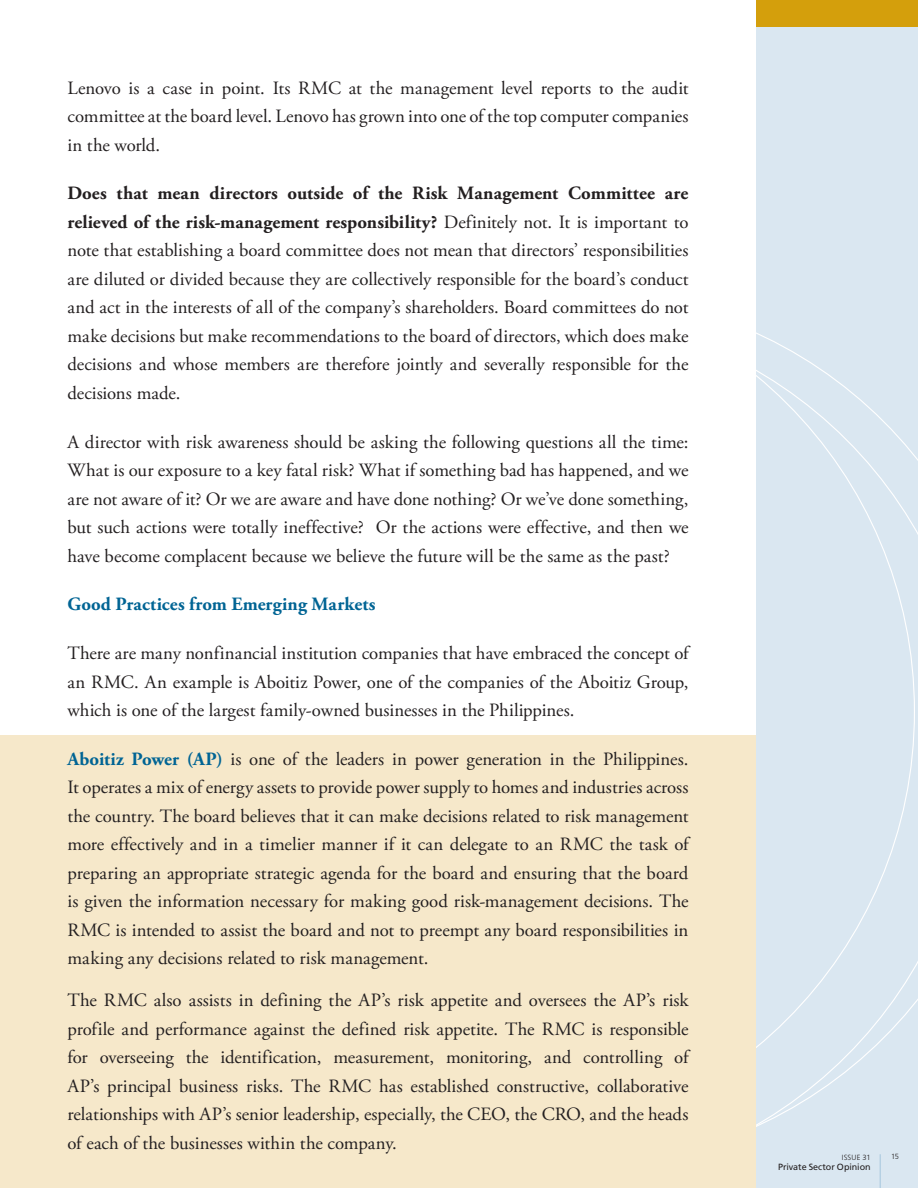
<style>
.page{position:relative;width:918px;height:1188px;background:#fff}
.page>*{position:absolute;margin:0;border:0;box-sizing:border-box;transform-origin:0 0}
.Body_Copy{font:18.75px/28.5px "Adobe Garamond Pro";color:#231f20;text-align:justify}
.Body_Copy-2{font:700 18.75px "Adobe Garamond Pro";letter-spacing:.01em;color:#006494}
.t1{font:9px "Frutiger";letter-spacing:-.005em;color:#231f20}
.t2{font:300 7.5px "Frutiger";letter-spacing:.01em;color:#231f20}
.s1{font-weight:700}
.s2{font-weight:700;color:#006494}
</style>
<div class="page">
<div style="left:756px;top:0;width:162px;height:1188px;background:#dae7f1"></div>
<div style="left:756px;top:0;width:162px;height:27px;background:#d49f0c"></div>
<hr style="left:880px;top:1154px;width:1px;height:34px;background:#a8c8de">
<div style="left:0;top:735px;width:756px;height:453px;background:#f6e8ca"></div>
<p class="Body_Copy" style="left:68px;top:74px;width:623px">Lenovo is a case in point. Its RMC at the management level reports to the audit committee at the board level. Lenovo has grown into one of the top computer companies in the world.</p>
<p class="Body_Copy" style="left:68px;top:180px;width:623px"><span class="s1">Does that mean directors outside of the Risk Management Committee are relieved of the risk-management responsibility?</span> Definitely not. It is important to note that establishing a board committee does not mean that directors’ responsibilities are diluted or divided because they are collectively responsible for the board’s conduct and act in the interests of all of the company’s shareholders. Board committees do not make decisions but make recommendations to the board of directors, which does make decisions and whose members are therefore jointly and severally responsible for the decisions made.</p>
<p class="Body_Copy" style="left:68px;top:428px;width:623px">A director with risk awareness should be asking the following questions all the time:<br>What is our exposure to a key fatal risk? What if something bad has happened, and we are not aware of it? Or we are aware and have done nothing? Or we’ve done something, but such actions were totally ineffective? Or the actions were effective, and then we have become complacent because we believe the future will be the same as the past?</p>
<p class="Body_Copy-2" style="left:68px;top:593px;width:310px">Good Practices from Emerging Markets</p>
<p class="Body_Copy" style="left:68px;top:639px;width:623px">There are many nonfinancial institution companies that have embraced the concept of an RMC. An example is Aboitiz Power, one of the companies of the Aboitiz Group, which is one of the largest family-owned businesses in the Philippines.</p>
<p class="Body_Copy" style="left:68px;top:745px;width:623px"><span class="s2">Aboitiz Power (AP)</span> is one of the leaders in power generation in the Philippines.<br>It operates a mix of energy assets to provide power supply to homes and industries across the country. The board believes that it can make decisions related to risk management more effectively and in a timelier manner if it can delegate to an RMC the task of preparing an appropriate strategic agenda for the board and ensuring that the board is given the information necessary for making good risk-management decisions. The RMC is intended to assist the board and not to preempt any board responsibilities in making any decisions related to risk management.</p>
<p class="Body_Copy" style="left:68px;top:987px;width:623px">The RMC also assists in defining the AP’s risk appetite and oversees the AP’s risk profile and performance against the defined risk appetite. The RMC is responsible for overseeing the identification, measurement, monitoring, and controlling of AP’s principal business risks. The RMC has established constructive, collaborative relationships with AP’s senior leadership, especially, the CEO, the CRO, and the heads of each of the businesses within the company.</p>
<p class="t2" style="left:842px;top:1153px;width:30px">ISSUE 31</p>
<p class="t1" style="left:778px;top:1162px;width:94px">Private Sector Opinion</p>
<p class="t2" style="left:891px;top:1153px;width:10px">15</p>
</div>
